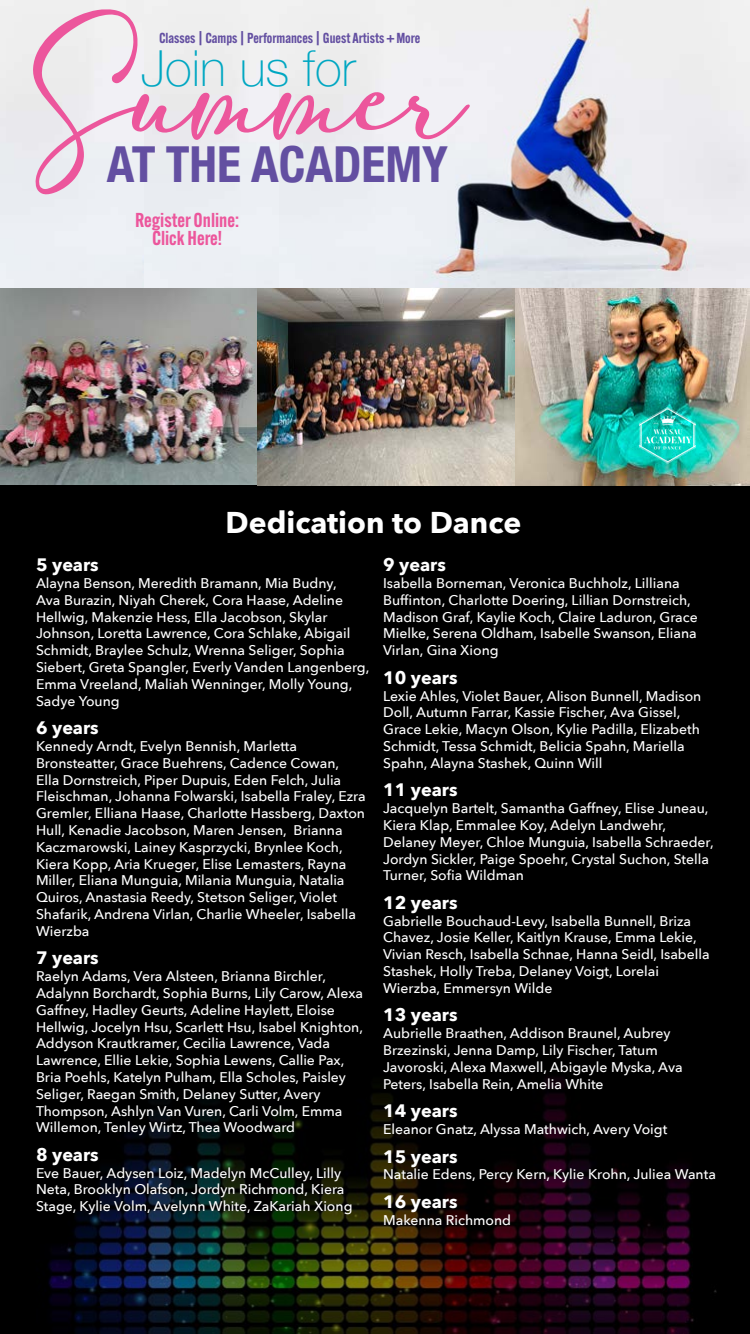
<style>
.page{position:relative;width:750px;height:1334px;background:#000}
.page>*{position:absolute;margin:0;border:0;box-sizing:border-box;transform-origin:0 0}
.t1{font:95.1px "adelia";color:#ec569c}
.t2{font:700 condensed 49.7px "Helvetica Neue";color:#634fa1}
.t3{font:100 49.7px "Helvetica Neue";color:#00a7c2}
.t4{font:700 30px "Avenir Next";color:#fff}
.t5{font:600 19.7px/18.3px "Alternate Gothic ATF";color:#ec569c;text-align:center}
.t6{font:700 18px "Avenir Next";color:#fff}
.t7{font:600 14.2px "Alternate Gothic ATF";color:#634fa1}
.t8{font:500 14px/16.8px "Avenir Next";color:#fff}
</style>
<div class="page">
<div style="left:0;top:0;width:144px;height:289px;background:#eceff1"></div>
<div style="left:144px;top:0;width:136px;height:289px;background:#eceef1"></div>
<img style="left:280px;top:0;width:470px;height:289px">
<img style="left:0;top:289px;width:515px;height:196px">
<img style="left:515px;top:289px;width:235px;height:196px">
<img style="left:48px;top:1078px;width:669px;height:256px">
<img style="left:632px;top:403px;width:67px;height:67px">
<h1 class="t1" style="left:33px;top:46px;width:434px">Summer</h1>
<p class="t7" style="left:159px;top:29px;width:263px">Classes | Camps | Performances | Guest Artists + More</p>
<h2 class="t3" style="left:141px;top:31px;width:216px">Join us for</h2>
<h2 class="t2" style="left:107px;top:123px;width:343px">AT THE ACADEMY</h2>
<h3 class="t5" style="left:135px;top:211px;width:105px">Register Online:<br>Click Here!</h3>
<h3 class="t4" style="left:226px;top:497px;width:297px">Dedication to Dance</h3>
<p class="t6" style="left:36px;top:549px;width:64px">5 years</p>
<p class="t8" style="left:36px;top:574px;width:335px">Alayna Benson, Meredith Bramann, Mia Budny,<br>Ava Burazin, Niyah Cherek, Cora Haase, Adeline Hellwig, Makenzie Hess, Ella Jacobson, Skylar Johnson, Loretta Lawrence, Cora Schlake, Abigail Schmidt, Braylee Schulz, Wrenna Seliger, Sophia Siebert, Greta Spangler, Everly Vanden Langenberg, Emma Vreeland, Maliah Wenninger, Molly Young, Sadye Young</p>
<p class="t6" style="left:36px;top:712px;width:64px">6 years</p>
<p class="t8" style="left:36px;top:737px;width:331px">Kennedy Arndt, Evelyn Bennish, Marletta Bronsteatter, Grace Buehrens, Cadence Cowan, Ella Dornstreich, Piper Dupuis, Eden Felch, Julia Fleischman, Johanna Folwarski, Isabella Fraley, Ezra Gremler, Elliana Haase, Charlotte Hassberg, Daxton Hull, Kenadie Jacobson, Maren Jensen, Brianna Kaczmarowski, Lainey Kasprzycki, Brynlee Koch, Kiera Kopp, Aria Krueger, Elise Lemasters, Rayna Miller, Eliana Munguia, Milania Munguia, Natalia Quiros, Anastasia Reedy, Stetson Seliger, Violet Shafarik, Andrena Virlan, Charlie Wheeler, Isabella Wierzba</p>
<p class="t6" style="left:36px;top:942px;width:64px">7 years</p>
<p class="t8" style="left:36px;top:967px;width:329px">Raelyn Adams, Vera Alsteen, Brianna Birchler, Adalynn Borchardt, Sophia Burns, Lily Carow, Alexa Gaffney, Hadley Geurts, Adeline Haylett, Eloise Hellwig, Jocelyn Hsu, Scarlett Hsu, Isabel Knighton, Addyson Krautkramer, Cecilia Lawrence, Vada Lawrence, Ellie Lekie, Sophia Lewens, Callie Pax, Bria Poehls, Katelyn Pulham, Ella Scholes, Paisley Seliger, Raegan Smith, Delaney Sutter, Avery Thompson, Ashlyn Van Vuren, Carli Volm, Emma Willemon, Tenley Wirtz, Thea Woodward</p>
<p class="t6" style="left:36px;top:1139px;width:64px">8 years</p>
<p class="t8" style="left:36px;top:1164px;width:318px">Eve Bauer, Adysen Loiz, Madelyn McCulley, Lilly<br>Neta, Brooklyn Olafson, Jordyn Richmond, Kiera<br>Stage, Kylie Volm, Avelynn White, ZaKariah Xiong</p>
<p class="t6" style="left:383px;top:549px;width:64px">9 years</p>
<p class="t8" style="left:383px;top:574px;width:316px">Isabella Borneman, Veronica Buchholz, Lilliana Buffinton, Charlotte Doering, Lillian Dornstreich, Madison Graf, Kaylie Koch, Claire Laduron, Grace Mielke, Serena Oldham, Isabelle Swanson, Eliana Virlan, Gina Xiong</p>
<p class="t6" style="left:383px;top:662px;width:76px">10 years</p>
<p class="t8" style="left:383px;top:687px;width:320px">Lexie Ahles, Violet Bauer, Alison Bunnell, Madison Doll, Autumn Farrar, Kassie Fischer, Ava Gissel, Grace Lekie, Macyn Olson, Kylie Padilla, Elizabeth Schmidt, Tessa Schmidt, Belicia Spahn, Mariella Spahn, Alayna Stashek, Quinn Will</p>
<p class="t6" style="left:383px;top:774px;width:76px">11 years</p>
<p class="t8" style="left:383px;top:799px;width:332px">Jacquelyn Bartelt, Samantha Gaffney, Elise Juneau, Kiera Klap, Emmalee Koy, Adelyn Landwehr, Delaney Meyer, Chloe Munguia, Isabella Schraeder, Jordyn Sickler, Paige Spoehr, Crystal Suchon, Stella Turner, Sofia Wildman</p>
<p class="t6" style="left:383px;top:887px;width:76px">12 years</p>
<p class="t8" style="left:383px;top:912px;width:328px">Gabrielle Bouchaud-Levy, Isabella Bunnell, Briza Chavez, Josie Keller, Kaitlyn Krause, Emma Lekie, Vivian Resch, Isabella Schnae, Hanna Seidl, Isabella Stashek, Holly Treba, Delaney Voigt, Lorelai Wierzba, Emmersyn Wilde</p>
<p class="t6" style="left:383px;top:1000px;width:76px">13 years</p>
<p class="t8" style="left:383px;top:1025px;width:301px">Aubrielle Braathen, Addison Braunel, Aubrey Brzezinski, Jenna Damp, Lily Fischer, Tatum Javoroski, Alexa Maxwell, Abigayle Myska, Ava Peters, Isabella Rein, Amelia White</p>
<p class="t6" style="left:383px;top:1095px;width:76px">14 years</p>
<p class="t8" style="left:383px;top:1120px;width:286px">Eleanor Gnatz, Alyssa Mathwich, Avery Voigt</p>
<p class="t6" style="left:383px;top:1141px;width:76px">15 years</p>
<p class="t8" style="left:383px;top:1166px;width:334px">Natalie Edens, Percy Kern, Kylie Krohn, Juliea Wanta</p>
<p class="t6" style="left:383px;top:1186px;width:76px">16 years</p>
<p class="t8" style="left:383px;top:1211px;width:130px">Makenna Richmond</p>
</div>
